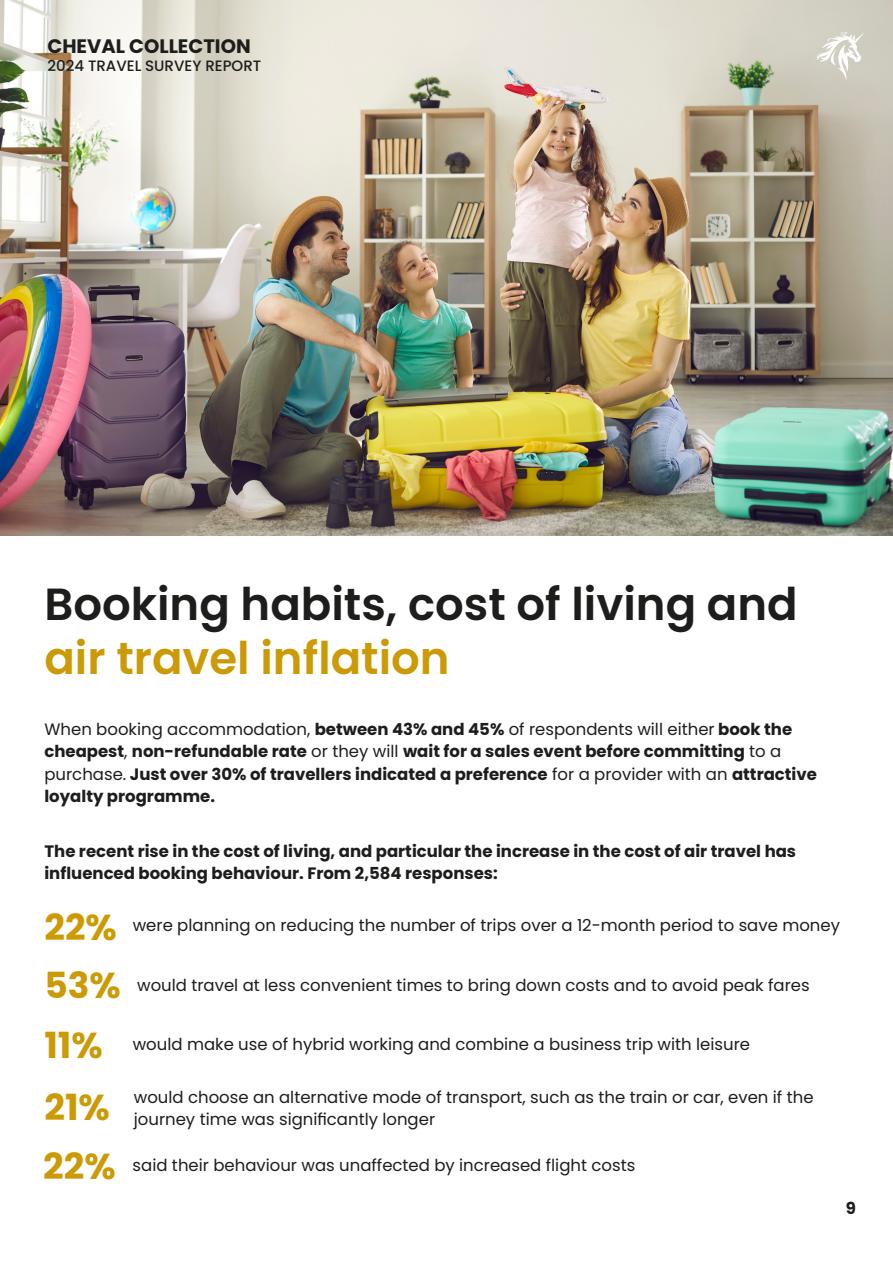
<style>
.page{position:relative;width:893px;height:1263px;background:#fff}
.page>*{position:absolute;margin:0;border:0;box-sizing:border-box;transform-origin:0 0}
.t1{font:600 45px/54px "Poppins";color:#1d1d1b}
.t2{font:700 36px "Poppins";color:#cc9a06}
.t3{font:700 36px "Poppins";color:#ce9a02}
.t4{font:700 19.5px "Poppins";color:#1d1d1b}
.t5{font:700 16.5px/22.5px "Poppins";color:#1d1d1b}
.t6{font:16.5px/22.5px "Poppins";color:#1d1d1b}
.t7{font:500 15px "Poppins";color:#1d1d1b}
.s1{color:#cc9a06}
.s2{font-weight:400}
</style>
<div class="page">
<img style="left:0;top:0;width:893px;height:536px">
<img style="left:817px;top:32px;width:48px;height:47px">
<p class="t4" style="left:47px;top:35px;width:205px">CHEVAL COLLECTION</p>
<p class="t7" style="left:47px;top:57px;width:215px">2024 TRAVEL SURVEY REPORT</p>
<p class="t1" style="left:44px;top:578px;width:755px">Booking habits, cost of living and <span class="s1">air travel inflation</span></p>
<p class="t5" style="left:44px;top:718px;width:774px"><span class="s2">When booking accommodation,</span> between 43% and 45% <span class="s2">of respondents will either</span> book the cheapest<span class="s2">,</span> non-refundable rate <span class="s2">or they will</span> wait for a sales event before committing <span class="s2">to a purchase.</span> Just over 30% of travellers indicated a preference <span class="s2">for a provider with an</span> attractive loyalty programme.</p>
<p class="t5" style="left:44px;top:840px;width:753px">The recent rise in the cost of living, and particular the increase in the cost of air travel has influenced booking behaviour. From 2,584 responses:</p>
<p class="t3" style="left:44px;top:907px;width:74px">22%</p>
<p class="t6" style="left:133px;top:914px;width:709px">were planning on reducing the number of trips over a 12-month period to save money</p>
<p class="t2" style="left:44px;top:964px;width:78px">53%</p>
<p class="t6" style="left:137px;top:974px;width:674px">would travel at less convenient times to bring down costs and to avoid peak fares</p>
<p class="t2" style="left:44px;top:1025px;width:60px">11%</p>
<p class="t6" style="left:133px;top:1033px;width:619px">would make use of hybrid working and combine a business trip with leisure</p>
<p class="t2" style="left:44px;top:1086px;width:67px">21%</p>
<p class="t6" style="left:134px;top:1085px;width:681px">would choose an alternative mode of transport, such as the train or car, even if the journey time was significantly longer</p>
<p class="t2" style="left:43px;top:1145px;width:74px">22%</p>
<p class="t6" style="left:133px;top:1154px;width:504px">said their behaviour was unaffected by increased flight costs</p>
<p class="t5" style="left:846px;top:1197px;width:12px">9</p>
</div>
